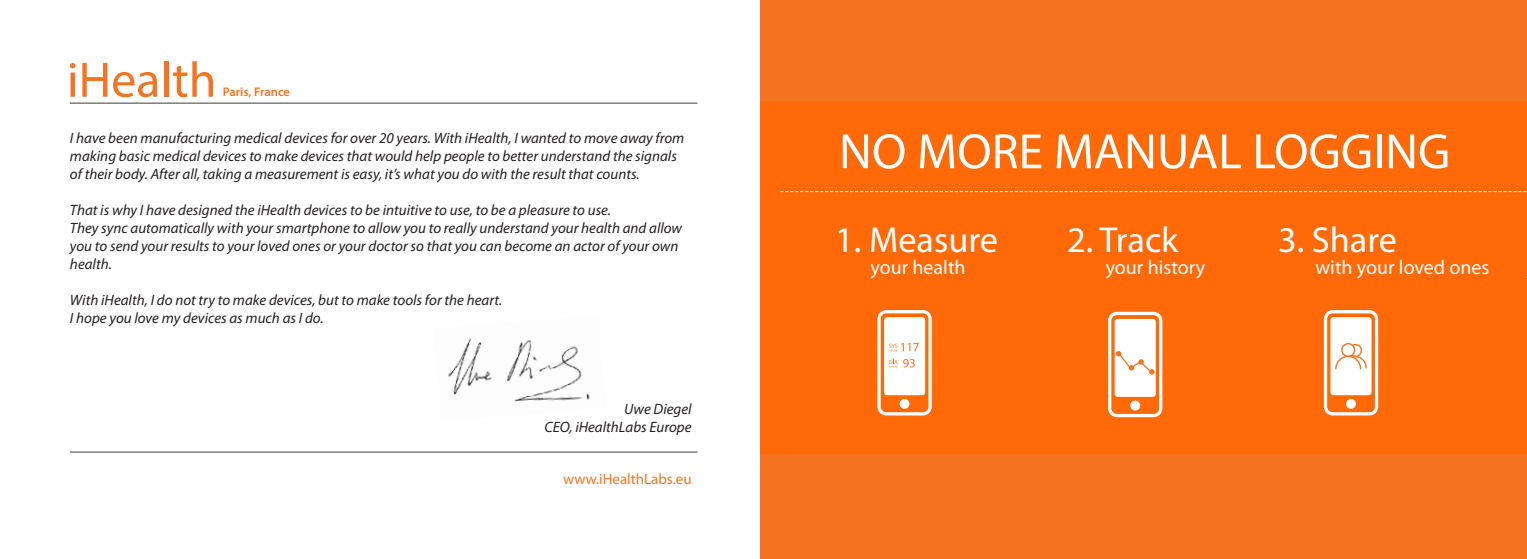
<style>
.page{position:relative;width:1527px;height:559px;background:#fff}
.page>*{position:absolute;margin:0;border:0;box-sizing:border-box;transform-origin:0 0}
.t1{font:50px "Myriad Pro";color:#fff}
.t2{font:36.25px "Myriad Pro";color:#fff}
.t3{font:20px "Myriad Pro";color:#fff}
.t4{font:italic 15px/18px "Myriad Pro";color:#231f20}
.t5{font:15px "Myriad Pro";color:#f47421}
.t6{font:600 12.5px "Myriad Pro";color:#f47421}
</style>
<div class="page">
<img style="left:448px;top:338px;width:142px;height:64px">
<svg style="left:70px;top:63px;width:5px;height:34px"></svg>
<svg style="left:82px;top:63px;width:25px;height:34px"></svg>
<svg style="left:113px;top:72px;width:44px;height:25px"></svg>
<hr style="left:164px;top:61px;width:4px;height:36px;background:#f47421">
<svg style="left:173px;top:61px;width:40px;height:36px"></svg>
<div style="left:761px;top:0;width:766px;height:559px;background:#f47421"></div>
<div style="left:761px;top:101px;width:765px;height:352px;background:#ff6908"></div>
<svg style="left:780px;top:191px;width:746px;height:1px"></svg>
<hr style="left:70px;top:102px;width:627px;height:2px;background:#636466">
<hr style="left:70px;top:451px;width:627px;height:1px;background:#636466">
<svg style="left:1108px;top:312px;width:54px;height:105px"></svg>
<svg style="left:1324px;top:310px;width:54px;height:105px"></svg>
<svg style="left:877px;top:310px;width:55px;height:105px"></svg>
<p class="t6" style="left:223px;top:84px;width:69px">Paris, France</p>
<p class="t4" style="left:70px;top:129px;width:616px">I have been manufacturing medical devices for over 20 years. With iHealth, I wanted to move away from making basic medical devices to make devices that would help people to better understand the signals of their body. After all, taking a measurement is easy, it’s what you do with the result that counts.</p>
<p class="t4" style="left:70px;top:201px;width:614px">That is why I have designed the iHealth devices to be intuitive to use, to be a pleasure to use.<br>They sync automatically with your smartphone to allow you to really understand your health and allow you to send your results to your loved ones or your doctor so that you can become an actor of your own health.</p>
<p class="t4" style="left:70px;top:291px;width:434px">With iHealth, I do not try to make devices, but to make tools for the heart.<br>I hope you love my devices as much as I do.</p>
<p class="t4" style="left:544px;top:399px;width:149px;text-align:right">Uwe Diegel<br>CEO, iHealthLabs Europe</p>
<p class="t5" style="left:563px;top:470px;width:130px">www.iHealthLabs.eu</p>
<h1 class="t1" style="left:839px;top:121px;width:613px">NO MORE MANUAL LOGGING</h1>
<h2 class="t2" style="left:835px;top:218px;width:164px">1. Measure</h2>
<h2 class="t2" style="left:1067px;top:218px;width:113px">2. Track</h2>
<h2 class="t2" style="left:1278px;top:218px;width:120px">3. Share</h2>
<h3 class="t3" style="left:870px;top:255px;width:97px">your health</h3>
<h3 class="t3" style="left:1106px;top:255px;width:101px">your history</h3>
<h3 class="t3" style="left:1315px;top:255px;width:175px">with your loved ones</h3>
</div>
